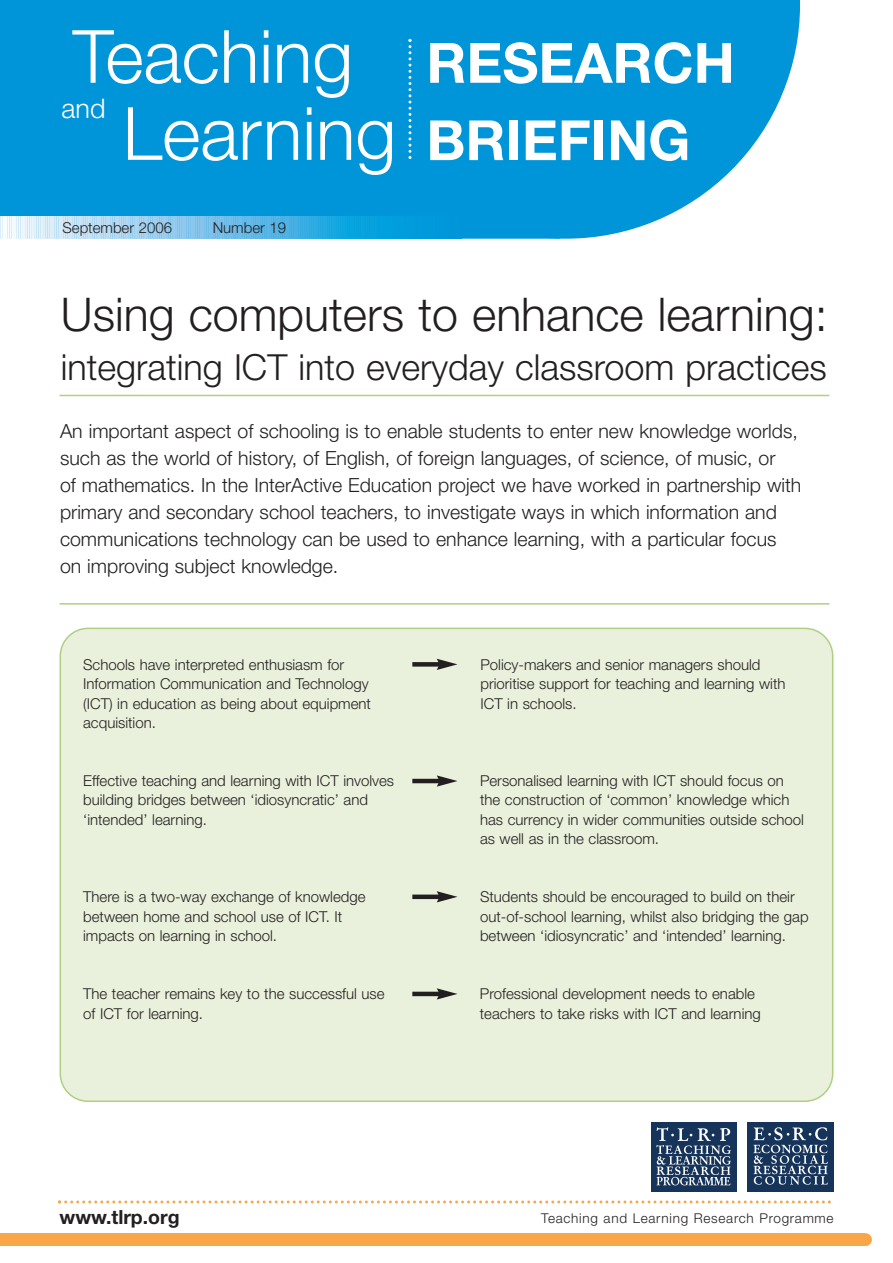
<style>
.page{position:relative;width:893px;height:1263px;background:#fff}
.page>*{position:absolute;margin:0;border:0;box-sizing:border-box;transform-origin:0 0}
.t1{font:300 73.5px/77.1px "Helvetica Neue";color:#fff;text-align:center}
.t2{font:300 46.5px "Helvetica Neue";color:#231f20}
.t3{font:300 36px "Helvetica Neue";color:#231f20}
.t4{font:300 27px "Helvetica Neue";color:#fff}
.t5{font:300 19.5px/27px "Helvetica Neue";color:#231f20}
.t6{font:700 19.5px "Helvetica Neue";color:#231f20}
.t7{font:300 15px/19.5px "Helvetica Neue";color:#231f20}
.t8{font:300 13.5px "Helvetica Neue";letter-spacing:.055em;color:#231f20}
.s1{font-weight:700;font-size:55.5px}
</style>
<div class="page">
<div style="left:0;top:1233px;width:865px;height:13px;background:#f9a64a"></div>
<div style="left:859px;top:1233px;width:13px;height:13px;background:#f9a64a;border-radius:50%"></div>
<svg style="left:58px;top:1200px;width:773px;height:3px"></svg>
<div style="left:651px;top:1122px;width:86px;height:69px;background:#16345a"></div>
<svg style="left:656px;top:1127px;width:75px;height:58px"></svg>
<div style="left:747px;top:1122px;width:87px;height:69px;background:#16345a"></div>
<svg style="left:753px;top:1127px;width:75px;height:58px"></svg>
<hr style="left:60px;top:395px;width:769px;height:1px;background:#afcf83">
<hr style="left:60px;top:603px;width:769px;height:2px;background:#afcf83">
<div style="left:60px;top:628px;width:773px;height:474px;background:#e9f1dc"></div>
<div style="left:0;top:0;width:332px;height:217px;background:#0095d9"></div>
<svg style="left:332px;top:0;width:468px;height:239px;background:#1aa0dd"></svg>
<svg style="left:0;top:217px;width:463px;height:22px;background:#69bfe8"></svg>
<svg style="left:408px;top:39px;width:3px;height:120px"></svg>
<div style="left:412px;top:662px;width:29px;height:5px;background:#231f20"></div>
<svg style="left:437px;top:659px;width:20px;height:11px"></svg>
<hr style="left:412px;top:779px;width:29px;height:4px;background:#231f20">
<svg style="left:437px;top:775px;width:20px;height:12px"></svg>
<div style="left:412px;top:894px;width:29px;height:5px;background:#231f20"></div>
<svg style="left:437px;top:891px;width:20px;height:11px"></svg>
<hr style="left:412px;top:992px;width:29px;height:4px;background:#231f20">
<svg style="left:437px;top:988px;width:20px;height:11px"></svg>
<h1 class="t1" style="left:73px;top:25px;width:664px">Teaching <span class="s1">RESEARCH<br></span>Learning <span class="s1">BRIEFING</span></h1>
<h3 class="t4" style="left:62px;top:98px;width:46px">and</h3>
<p class="t7" style="left:62px;top:219px;width:111px">September 2006</p>
<p class="t7" style="left:213px;top:219px;width:75px">Number 19</p>
<h2 class="t2" style="left:61px;top:298px;width:768px">Using computers to enhance learning:</h2>
<h3 class="t3" style="left:61px;top:355px;width:767px">integrating ICT into everyday classroom practices</h3>
<p class="t5" style="left:60px;top:419px;width:743px">An important aspect of schooling is to enable students to enter new knowledge worlds, such as the world of history, of English, of foreign languages, of science, of music, or<br>of mathematics. In the InterActive Education project we have worked in partnership with primary and secondary school teachers, to investigate ways in which information and communications technology can be used to enhance learning, with a particular focus on improving subject knowledge.</p>
<p class="t7" style="left:83px;top:656px;width:289px">Schools have interpreted enthusiasm for Information Communication and Technology (ICT) in education as being about equipment acquisition.</p>
<p class="t7" style="left:480px;top:656px;width:307px">Policy-makers and senior managers should prioritise support for teaching and learning with<br>ICT in schools.</p>
<p class="t7" style="left:83px;top:772px;width:312px">Effective teaching and learning with ICT involves building bridges between ‘idiosyncratic’ and ‘intended’ learning.</p>
<p class="t7" style="left:480px;top:772px;width:325px">Personalised learning with ICT should focus on the construction of ‘common’ knowledge which has currency in wider communities outside school as well as in the classroom.</p>
<p class="t7" style="left:83px;top:888px;width:284px">There is a two-way exchange of knowledge between home and school use of ICT. It impacts on learning in school.</p>
<p class="t7" style="left:480px;top:888px;width:330px">Students should be encouraged to build on their out-of-school learning, whilst also bridging the gap between ‘idiosyncratic’ and ‘intended’ learning.</p>
<p class="t7" style="left:83px;top:985px;width:303px">The teacher remains key to the successful use of ICT for learning.</p>
<p class="t7" style="left:480px;top:985px;width:282px">Professional development needs to enable teachers to take risks with ICT and learning</p>
<h3 class="t6" style="left:60px;top:1210px;width:122px">www.tlrp.org</h3>
<p class="t8" style="left:541px;top:1214px;width:294px">Teaching and Learning Research Programme</p>
</div>
